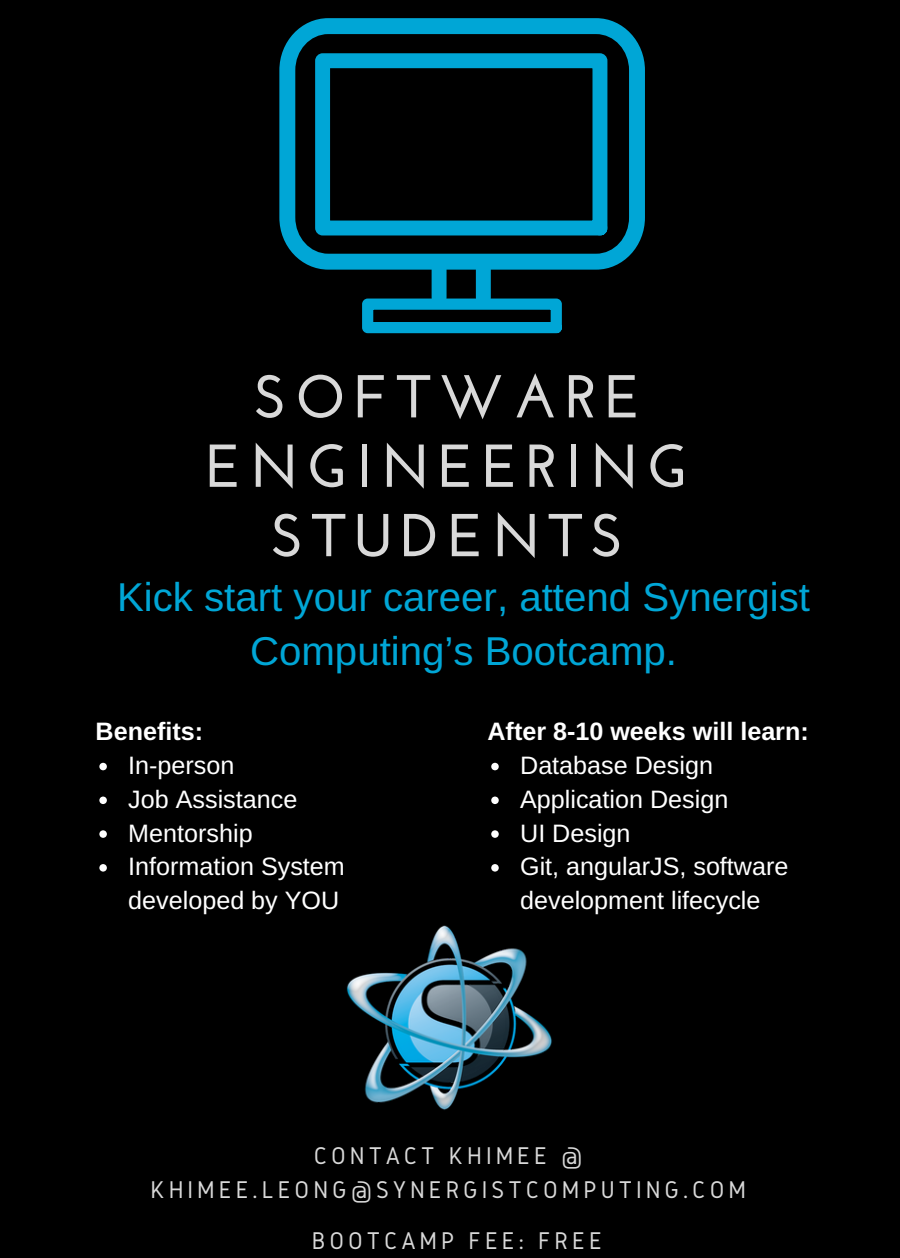
<style>
.page{position:relative;width:900px;height:1258px;background:#000}
.page>*{position:absolute;margin:0;border:0;box-sizing:border-box;transform-origin:0 0}
.t1{font:700 60.5px/69.5px "Josefin Sans";letter-spacing:.13em;color:#d9d9d9;text-align:center}
.t2{font:40.25px/54.5px "Arimo";color:#00a6d6;text-align:center}
.t3{font:25.25px/33.8px "Arimo";color:#fff}
.t4{font:25.25px/33.8px "Gidole";letter-spacing:.16em;color:#d9d9d9;text-align:center}
.t5{font:700 25.25px "Arimo";color:#fff}
</style>
<div class="page">
<img style="left:346px;top:925px;width:206px;height:185px">
<svg style="left:99px;top:762px;width:8px;height:8px"></svg>
<svg style="left:99px;top:796px;width:8px;height:8px"></svg>
<svg style="left:99px;top:830px;width:8px;height:8px"></svg>
<svg style="left:99px;top:864px;width:8px;height:7px"></svg>
<svg style="left:491px;top:762px;width:8px;height:8px"></svg>
<svg style="left:491px;top:796px;width:8px;height:8px"></svg>
<svg style="left:491px;top:830px;width:8px;height:8px"></svg>
<svg style="left:491px;top:864px;width:8px;height:7px"></svg>
<svg style="left:279px;top:18px;width:366px;height:252px"></svg>
<svg style="left:315px;top:53px;width:295px;height:185px"></svg>
<svg style="left:362px;top:254px;width:201px;height:79px"></svg>
<h1 class="t1" style="left:206px;top:367px;width:484px">SOFTWARE<br>ENGINEERING<br>STUDENTS</h1>
<h2 class="t2" style="left:117px;top:569px;width:695px">Kick start your career, attend Synergist<br>Computing’s Bootcamp.</h2>
<p class="t5" style="left:96px;top:717px;width:109px">Benefits:</p>
<p class="t3" style="left:128px;top:748px;width:218px">In-person<br>Job Assistance<br>Mentorship<br>Information System developed by YOU</p>
<p class="t5" style="left:488px;top:717px;width:323px">After 8-10 weeks will learn:</p>
<p class="t3" style="left:520px;top:748px;width:270px">Database Design<br>Application Design<br>UI Design<br>Git, angularJS, software development lifecycle</p>
<p class="t4" style="left:151px;top:1138px;width:597px">CONTACT KHIMEE @<br>KHIMEE.LEONG@SYNERGISTCOMPUTING.COM</p>
<p class="t4" style="left:312px;top:1223px;width:291px">BOOTCAMP FEE: FREE</p>
</div>
